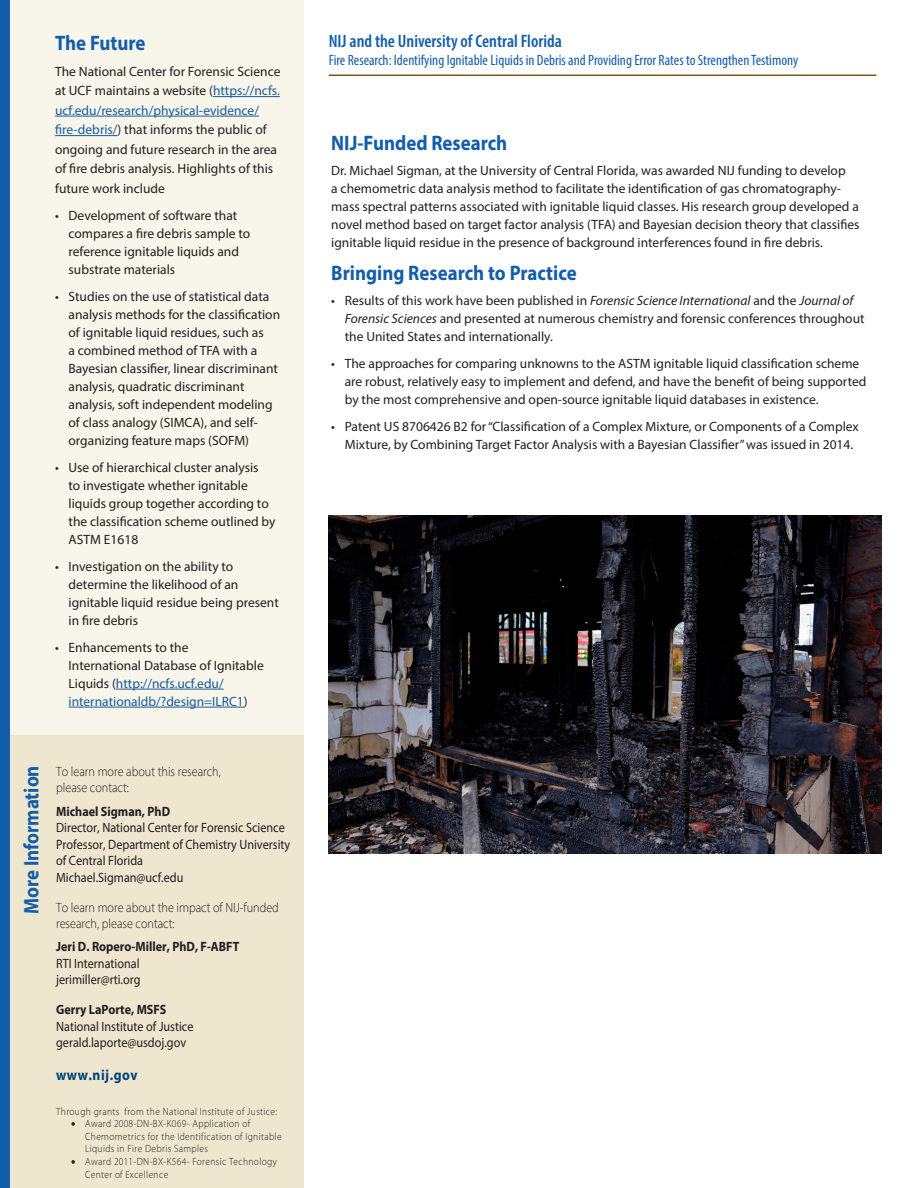
<style>
.page{position:relative;width:918px;height:1188px;background:#fff}
.page>*{position:absolute;margin:0;border:0;box-sizing:border-box;transform-origin:0 0}
.Header_1{font:700 21px "Myriad Pro";color:#135eab;scale:.9 1}
._02_TitleHeader{font:600 condensed 18px "Myriad Pro";color:#135eab}
._02_SubHeader{font:condensed 15px "Myriad Pro";color:#135eab}
.publication_number{font:700 15px "Myriad Pro";letter-spacing:.04em;color:#00447b;scale:.9 1}
.Text_Normal_Indent{font:13.5px/18px "Myriad Pro";color:#231f20}
.Text_Normal{font:13.5px/19.5px "Myriad Pro";color:#231f20}
.publication_number-2{font:13.5px/16.5px "Myriad Pro";color:#231f20;scale:.9 1}
.publication_number-3{font:300 13.5px/16.5px "Myriad Pro";color:#231f20;scale:.9 1}
.publication_number-4{font:300 10.5px/12.6px "Myriad Pro";letter-spacing:.04em;color:#231f20;scale:.9 1}
.s1{color:#175d9e}
.s2{font-weight:700}
.s3{font-style:italic}
</style>
<div class="page">
<div style="left:0;top:0;width:304px;height:1188px;background:#f8f5ea"></div>
<div style="left:0;top:735px;width:304px;height:453px;background:#eee6ce"></div>
<div style="left:0;top:0;width:10px;height:1188px;background:#135eab"></div>
<hr style="left:329px;top:75px;width:547px;height:1px;background:#7f5619">
<img style="left:329px;top:515px;width:553px;height:339px">
<hr style="left:213px;top:96px;width:67px;height:1px;background:#175d9e">
<hr style="left:55px;top:116px;width:204px;height:1px;background:#175d9e">
<hr style="left:55px;top:135px;width:63px;height:1px;background:#175d9e">
<hr style="left:116px;top:689px;width:108px;height:1px;background:#175d9e">
<hr style="left:69px;top:707px;width:175px;height:1px;background:#175d9e">
<p class="Header_1" style="left:55px;top:29px;width:102px">The Future</p>
<p class="Text_Normal" style="left:55px;top:61px;width:227px">The National Center for Forensic Science at UCF maintains a website (<span class="s1">https://ncfs. ucf.edu/research/physical-evidence/ fire-debris/</span>) that informs the public of ongoing and future research in the area of fire debris analysis. Highlights of this future work include</p>
<p class="Text_Normal_Indent" style="left:69px;top:206px;width:183px;text-indent:-14px">• Development of software that compares a fire debris sample to reference ignitable liquids and substrate materials</p>
<p class="Text_Normal_Indent" style="left:69px;top:287px;width:213px;text-indent:-14px">• Studies on the use of statistical data analysis methods for the classification of ignitable liquid residues, such as<br>a combined method of TFA with a Bayesian classifier, linear discriminant analysis, quadratic discriminant analysis, soft independent modeling of class analogy (SIMCA), and self&shy;organizing feature maps (SOFM)</p>
<p class="Text_Normal_Indent" style="left:69px;top:458px;width:209px;text-indent:-14px">• Use of hierarchical cluster analysis<br>to investigate whether ignitable liquids group together according to the classification scheme outlined by<br>ASTM E1618</p>
<p class="Text_Normal_Indent" style="left:69px;top:557px;width:212px;text-indent:-14px">• Investigation on the ability to determine the likelihood of an ignitable liquid residue being present in fire debris</p>
<p class="Text_Normal_Indent" style="left:69px;top:638px;width:197px;text-indent:-14px">• Enhancements to the<br>International Database of Ignitable<br>Liquids (<span class="s1">http://ncfs.ucf.edu/ internationaldb/?design=ILRC1</span>)</p>
<h1 class="Header_1" style="left:18px;top:914px;width:167px;rotate:-90deg">More Information</h1>
<p class="publication_number-3" style="left:56px;top:763px;width:184px">To learn more about this research, please contact:</p>
<p class="publication_number-2" style="left:56px;top:803px;width:262px"><span class="s2">Michael Sigman, PhD<br></span>Director, National Center for Forensic Science<br>Professor, Department of Chemistry University of Central Florida<br>Michael.Sigman@ucf.edu</p>
<p class="publication_number-3" style="left:56px;top:899px;width:249px">To learn more about the impact of NIJ-funded research, please contact:</p>
<p class="publication_number-2" style="left:56px;top:938px;width:205px"><span class="s2">Jeri D. Ropero-Miller, PhD, F-ABFT<br></span>RTI International<br>jerimiller@rti.org</p>
<p class="publication_number-2" style="left:56px;top:1001px;width:154px"><span class="s2">Gerry LaPorte, MSFS<br></span>National Institute of Justice gerald.laporte@usdoj.gov</p>
<p class="publication_number" style="left:56px;top:1066px;width:92px">www.nij.gov</p>
<p class="publication_number-4" style="left:56px;top:1105px;width:247px">Through grants from the National Institute of Justice:</p>
<p class="publication_number-4" style="left:85px;top:1118px;width:220px;text-indent:-14px">• Award 2008-DN-BX-K069- Application of<br>Chemometrics for the Identification of Ignitable<br>Liquids in Fire Debris Samples</p>
<p class="publication_number-4" style="left:85px;top:1155px;width:214px;text-indent:-14px">• Award 2011-DN-BX-K564- Forensic Technology<br>Center of Excellence</p>
<p class="_02_TitleHeader" style="left:329px;top:30px;width:235px">NIJ and the University of Central Florida</p>
<p class="_02_SubHeader" style="left:329px;top:51px;width:471px">Fire Research: Identifying Ignitable Liquids in Debris and Providing Error Rates to Strengthen Testimony</p>
<p class="Header_1" style="left:331px;top:129px;width:197px">NIJ-Funded Research</p>
<p class="Text_Normal" style="left:331px;top:161px;width:530px;line-height:18px">Dr. Michael Sigman, at the University of Central Florida, was awarded NIJ funding to develop<br>a chemometric data analysis method to facilitate the identification of gas chromatography&shy;mass spectral patterns associated with ignitable liquid classes. His research group developed a novel method based on target factor analysis (TFA) and Bayesian decision theory that classifies ignitable liquid residue in the presence of background interferences found in fire debris.</p>
<p class="Header_1" style="left:331px;top:259px;width:274px">Bringing Research to Practice</p>
<p class="Text_Normal_Indent" style="left:345px;top:291px;width:521px;text-indent:-13px">• Results of this work have been published in <span class="s3">Forensic Science International</span> and the <span class="s3">Journal of<br>Forensic Sciences</span> and presented at numerous chemistry and forensic conferences throughout the United States and internationally.</p>
<p class="Text_Normal_Indent" style="left:345px;top:354px;width:523px;text-indent:-14px">• The approaches for comparing unknowns to the ASTM ignitable liquid classification scheme are robust, relatively easy to implement and defend, and have the benefit of being supported by the most comprehensive and open-source ignitable liquid databases in existence.</p>
<p class="Text_Normal_Indent" style="left:331px;top:417px;width:529px;text-align:center">• Patent US 8706426 B2 for “Classification of a Complex Mixture, or Components of a Complex<br>Mixture, by Combining Target Factor Analysis with a Bayesian Classifier” was issued in 2014.</p>
</div>
